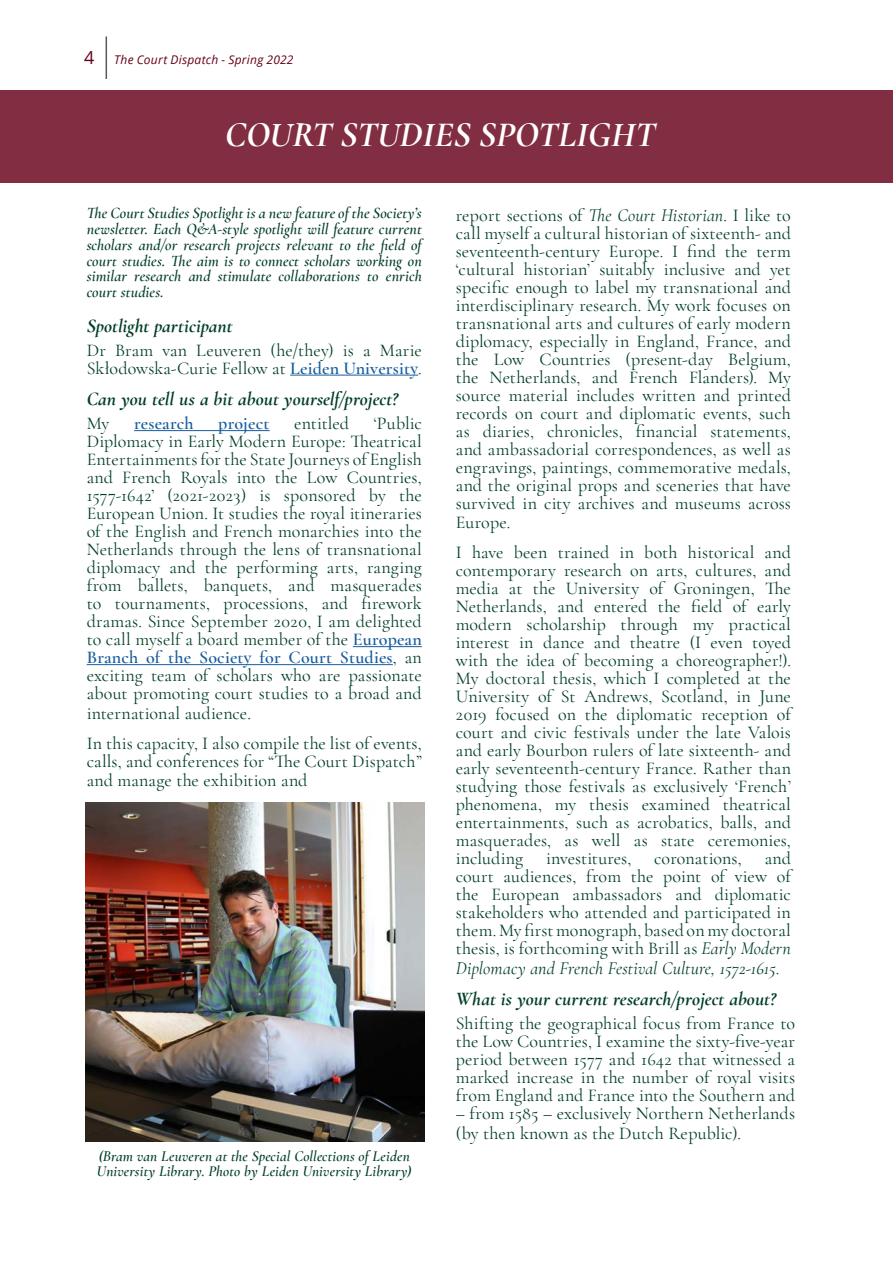
<style>
.page{position:relative;width:893px;height:1263px;background:#fff}
.page>*{position:absolute;margin:0;border:0;box-sizing:border-box;transform-origin:0 0}
.body_text_1_column_b{font:italic 700 36px "Cormorant Garamond";color:#fff}
.body_text_2_column{font:italic 700 19.5px "Cormorant Garamond";color:#003e25}
.body_text_2_column-2{font:18px/18.1px "Cormorant Garamond";letter-spacing:.005em;color:#003e25;text-align:justify}
.body_text_2_column-3{font:600 18px "Cormorant Garamond";letter-spacing:.01em;color:#175d9e}
.body_text_2_column-4{font:italic 600 15.75px/15.8px "Cormorant Garamond";letter-spacing:.01em;color:#003e25;text-align:justify}
.body_text_2_column-5{font:italic 600 15px/15px "Cormorant Garamond";letter-spacing:.01em;color:#003e25}
.t1{font:italic 12px "Open Sans";letter-spacing:.02em;color:#670019}
.s1{font-style:normal;font-size:18px}
.s2{font-weight:600;color:#175d9e}
.s3{font-style:italic}
</style>
<div class="page">
<div style="left:0;top:90px;width:893px;height:93px;background:#822e42"></div>
<hr style="left:290px;top:375px;width:128px;height:1px;background:#175d9e">
<hr style="left:134px;top:430px;width:136px;height:1px;background:#175d9e">
<hr style="left:353px;top:646px;width:69px;height:1px;background:#175d9e">
<hr style="left:87px;top:664px;width:306px;height:1px;background:#175d9e">
<img style="left:85px;top:802px;width:339px;height:340px">
<hr style="left:106px;top:36px;width:1px;height:43px;background:#57585a">
<p class="t1" style="left:84px;top:51px;width:211px"><span class="s1">4</span> The Court Dispatch - Spring 2022</p>
<p class="body_text_1_column_b" style="left:225px;top:113px;width:432px">COURT STUDIES SPOTLIGHT</p>
<p class="body_text_2_column-4" style="left:87px;top:206px;width:337px">The Court Studies Spotlight is a new feature of the Society’s newsletter. Each Q&amp;A-style spotlight will feature current scholars and/or research projects relevant to the field of court studies. The aim is to connect scholars working on similar research and stimulate collaborations to enrich court studies.</p>
<p class="body_text_2_column" style="left:87px;top:314px;width:147px">Spotlight participant</p>
<p class="body_text_2_column-2" style="left:87px;top:341px;width:337px">Dr Bram van Leuveren (he/they) is a Marie<br>Skłodowska-Curie Fellow at <span class="s2">Leiden University</span>.</p>
<p class="body_text_2_column" style="left:87px;top:387px;width:313px">Can you tell us a bit about yourself/project?</p>
<p class="body_text_2_column-2" style="left:87px;top:414px;width:24px">My</p>
<p class="body_text_2_column-3" style="left:134px;top:412px;width:61px">research</p>
<p class="body_text_2_column-3" style="left:218px;top:412px;width:53px">project</p>
<p class="body_text_2_column-2" style="left:294px;top:414px;width:56px">entitled</p>
<p class="body_text_2_column-2" style="left:87px;top:414px;width:337px;text-indent:287px">‘Public Diplomacy in Early Modern Europe: Theatrical Entertainments for the State Journeys of English and French Royals into the Low Countries, 1577-1642’ (2021-2023) is sponsored by the European Union. It studies the royal itineraries of the English and French monarchies into the Netherlands through the lens of transnational diplomacy and the performing arts, ranging from ballets, banquets, and masquerades to tournaments, processions, and firework dramas. Since September 2020, I am delighted to call myself a board member of the <span class="s2">European Branch of the Society for Court Studies</span>, an exciting team of scholars who are passionate about promoting court studies to a broad and international audience.</p>
<p class="body_text_2_column-2" style="left:87px;top:734px;width:337px;line-height:18.8px">In this capacity, I also compile the list of events, calls, and conferences for “The Court Dispatch” and manage the exhibition and</p>
<p class="body_text_2_column-5" style="left:97px;top:1149px;width:316px">(Bram van Leuveren at the Special Collections of Leiden<br>University Library. Photo by Leiden University Library)</p>
<p class="body_text_2_column-2" style="left:456px;top:206px;width:337px">report sections of <span class="s3">The Court Historian</span>. I like to call myself a cultural historian of sixteenth- and seventeenth-century Europe. I find the term ‘cultural historian’ suitably inclusive and yet specific enough to label my transnational and interdisciplinary research. My work focuses on transnational arts and cultures of early modern diplomacy, especially in England, France, and the Low Countries (present-day Belgium, the Netherlands, and French Flanders). My source material includes written and printed records on court and diplomatic events, such as diaries, chronicles, financial statements, and ambassadorial correspondences, as well as engravings, paintings, commemorative medals, and the original props and sceneries that have survived in city archives and museums across Europe.</p>
<p class="body_text_2_column-2" style="left:456px;top:543px;width:337px">I have been trained in both historical and contemporary research on arts, cultures, and media at the University of Groningen, The Netherlands, and entered the field of early modern scholarship through my practical interest in dance and theatre (I even toyed with the idea of becoming a choreographer!).<br>My doctoral thesis, which I completed at the University of St Andrews, Scotland, in June 2019 focused on the diplomatic reception of court and civic festivals under the late Valois and early Bourbon rulers of late sixteenth- and early seventeenth-century France. Rather than studying those festivals as exclusively ‘French’ phenomena, my thesis examined theatrical entertainments, such as acrobatics, balls, and masquerades, as well as state ceremonies, including</p>
<p class="body_text_2_column-2" style="left:456px;top:849px;width:337px;text-indent:309px">and court audiences, from the point of view of the European ambassadors and diplomatic stakeholders who attended and participated in them. My first monograph, based on my doctoral thesis, is forthcoming with Brill as <span class="s3">Early Modern Diplomacy and French Festival Culture, 1572-1615</span>.</p>
<p class="body_text_2_column" style="left:456px;top:987px;width:321px">What is your current research/project about?</p>
<p class="body_text_2_column-2" style="left:456px;top:1014px;width:341px">Shifting the geographical focus from France to the Low Countries, I examine the sixty-five-year period between 1577 and 1642 that witnessed a marked increase in the number of royal visits from England and France into the Southern and</p>
<p class="body_text_2_column-2" style="left:456px;top:1103px;width:341px;line-height:19.5px">– from 1585 – exclusively Northern Netherlands (by then known as the Dutch Republic).</p>
<p class="body_text_2_column-2" style="left:546px;top:849px;width:87px">investitures,</p>
<p class="body_text_2_column-2" style="left:654px;top:849px;width:89px">coronations,</p>
</div>
